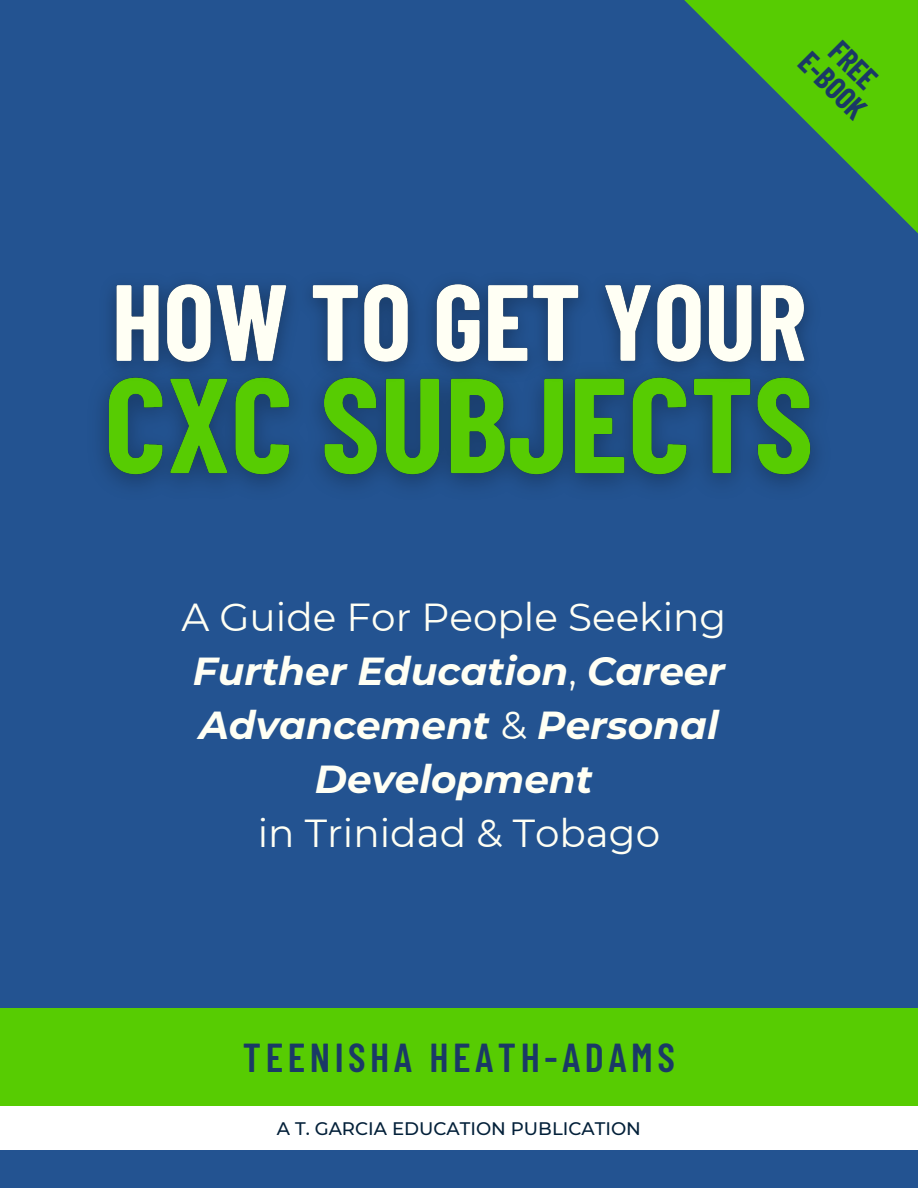
<style>
.page{position:relative;width:918px;height:1188px;background:#235391}
.page>*{position:absolute;margin:0;border:0;box-sizing:border-box;transform-origin:0 0}
.t1{font:600 40.35px "Barlow Condensed";letter-spacing:.11em;color:#1a3966}
.t2{font:italic 700 39px/54px "Montserrat";color:#fffff4;text-align:center}
.t3{font:39px "Montserrat";color:#fffff4}
.t4{font:700 30.3px "Barlow Condensed";color:#1a3966}
.t5{font:500 18.15px "Montserrat";color:#032039}
.s1{font-weight:400;font-style:normal}
</style>
<div class="page">
<img style="left:101px;top:394px;width:716px;height:92px">
<img style="left:106px;top:283px;width:706px;height:111px">
<div style="left:0;top:1008px;width:918px;height:98px;background:#57cc02"></div>
<div style="left:0;top:1106px;width:918px;height:44px;background:#fff"></div>
<svg style="left:684px;top:0;width:234px;height:233px"></svg>
<p class="t4" style="left:848px;top:32px;width:55px;rotate:45deg">FREE</p>
<p class="t4" style="left:818px;top:43px;width:82px;rotate:45deg">E-BOOK</p>
<p class="t3" style="left:181px;top:593px;width:547px">A Guide For People Seeking</p>
<p class="t2" style="left:193px;top:644px;width:534px">Further Education<span class="s1">,</span> Career<br>Advancement <span class="s1">&amp;</span> Personal<br>Development</p>
<p class="t3" style="left:258px;top:809px;width:404px">in Trinidad &amp; Tobago</p>
<p class="t1" style="left:243px;top:1032px;width:433px">TEENISHA HEATH-ADAMS</p>
<p class="t5" style="left:277px;top:1118px;width:366px">A T. GARCIA EDUCATION PUBLICATION</p>
</div>
